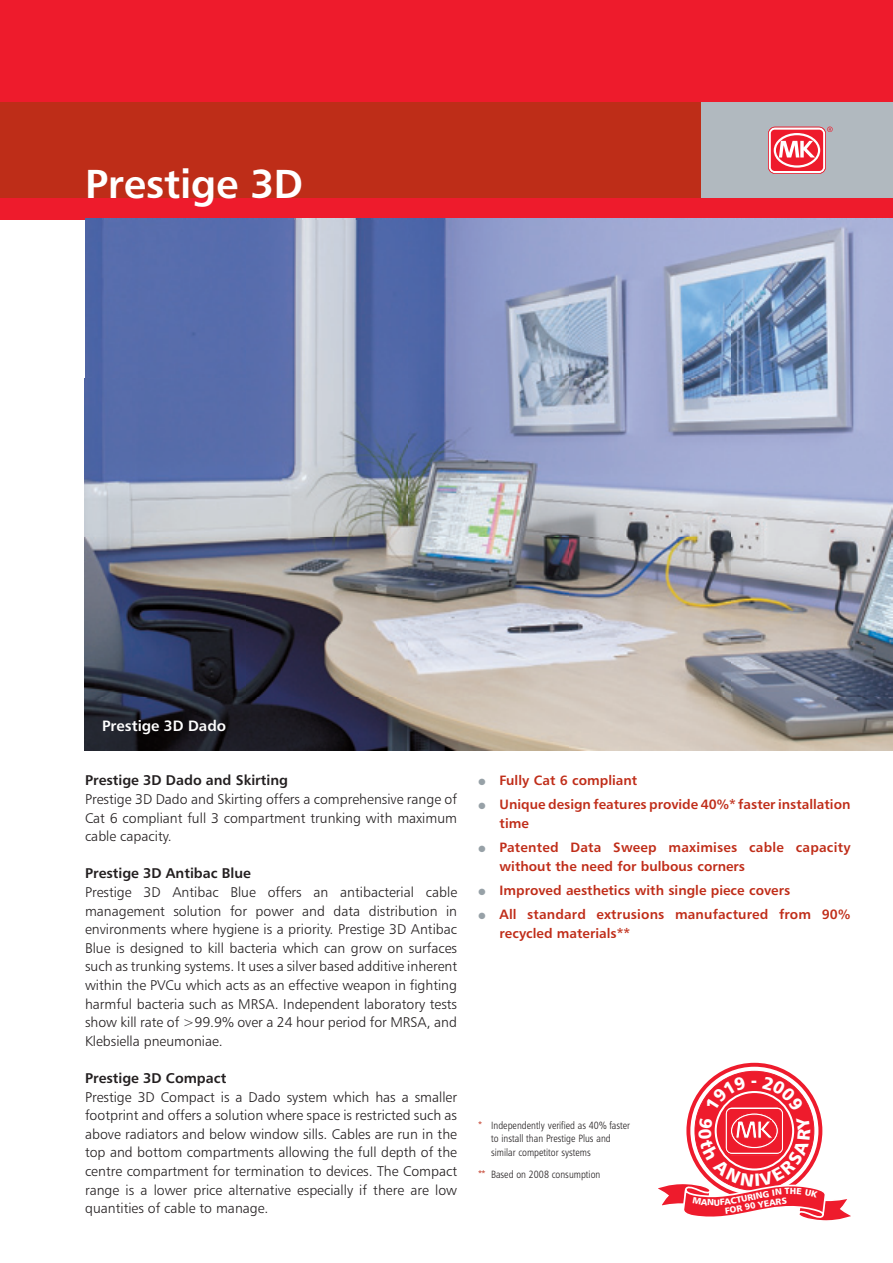
<style>
.page{position:relative;width:893px;height:1263px;background:#fff}
.page>*{position:absolute;margin:0;border:0;box-sizing:border-box;transform-origin:0 0}
.t1{font:40.5px "Humanist 777 BT Bold B";letter-spacing:-.01em;color:#fff}
.t2{font:15px "Humanist 777 BT Bold B";color:#fff}
.t3{font:14.1px/18.6px "Humanist 777 BT Light B";color:#231f20;text-align:justify}
.t4{font:14.1px "Humanist 777 BT Bold B";color:#231f20}
.t5{font:13.5px/19.5px "Humanist 777 BT Bold B";color:#c02d19}
.t6{font:10.5px/13.5px "Humanist 777 BT Light Condensed B";color:#231f20}
.t7{font:8.85px "Humanist 777 BT Black B";color:#fff}
.s1{color:#97a1a7}
.s2{color:#be2d18}
</style>
<div class="page">
<div style="left:0;top:0;width:893px;height:219px;background:#ee1b2c"></div>
<div style="left:0;top:102px;width:893px;height:96px;background:#be2d18"></div>
<div style="left:702px;top:102px;width:191px;height:96px;background:#b1b9bf"></div>
<svg style="left:768px;top:127px;width:65px;height:47px;background:#eb7781"></svg>
<img style="left:85px;top:219px;width:808px;height:532px">
<svg style="left:658px;top:1062px;width:193px;height:159px"></svg>
<h1 class="t1" style="left:85px;top:158px;width:219px">Prestige 3D</h1>
<p class="t2" style="left:102px;top:716px;width:126px">Prestige 3D Dado</p>
<p class="t4" style="left:85px;top:771px;width:204px">Prestige 3D Dado and Skirting</p>
<p class="t3" style="left:85px;top:789px;width:374px">Prestige 3D Dado and Skirting offers a comprehensive range of Cat 6 compliant full 3 compartment trunking with maximum cable capacity.</p>
<p class="t4" style="left:85px;top:864px;width:167px">Prestige 3D Antibac Blue</p>
<p class="t3" style="left:85px;top:882px;width:374px">Prestige 3D Antibac Blue offers an antibacterial cable management solution for power and data distribution in environments where hygiene is a priority. Prestige 3D Antibac Blue is designed to kill bacteria which can grow on surfaces such as trunking systems. It uses a silver based additive inherent within the PVCu which acts as an effective weapon in fighting harmful bacteria such as MRSA. Independent laboratory tests show kill rate of &gt;99.9% over a 24 hour period for MRSA, and Klebsiella pneumoniae.</p>
<p class="t4" style="left:85px;top:1069px;width:143px">Prestige 3D Compact</p>
<p class="t3" style="left:85px;top:1087px;width:374px">Prestige 3D Compact is a Dado system which has a smaller footprint and offers a solution where space is restricted such as above radiators and below window sills. Cables are run in the top and bottom compartments allowing the full depth of the centre compartment for termination to devices. The Compact range is a lower price alternative especially if there are low quantities of cable to manage.</p>
<p class="t5" style="left:478px;top:770px;width:160px"><span class="s1">●</span> Fully Cat 6 compliant</p>
<p class="t5" style="left:500px;top:794px;width:352px;text-indent:-21px"><span class="s1">●</span> Unique design features provide 40%* faster installation time</p>
<p class="t5" style="left:500px;top:837px;width:352px;text-indent:-21px"><span class="s1">●</span> Patented Data Sweep maximises cable capacity without the need for bulbous corners</p>
<p class="t5" style="left:478px;top:880px;width:313px"><span class="s1">●</span> Improved aesthetics with single piece covers</p>
<p class="t5" style="left:500px;top:904px;width:352px;text-indent:-21px"><span class="s1">●</span> All standard extrusions manufactured from 90% recycled materials**</p>
<p class="t6" style="left:491px;top:1118px;width:140px;text-indent:-13px"><span class="s2">*</span> independently verified as 40% faster to install than prestige plus and similar competitor systems</p>
<p class="t6" style="left:478px;top:1167px;width:124px"><span class="s2">**</span> Based on 2008 consumption</p>
<p class="t7" style="left:740px;top:1193px;width:23px;rotate:-12deg">URIN</p>
</div>
